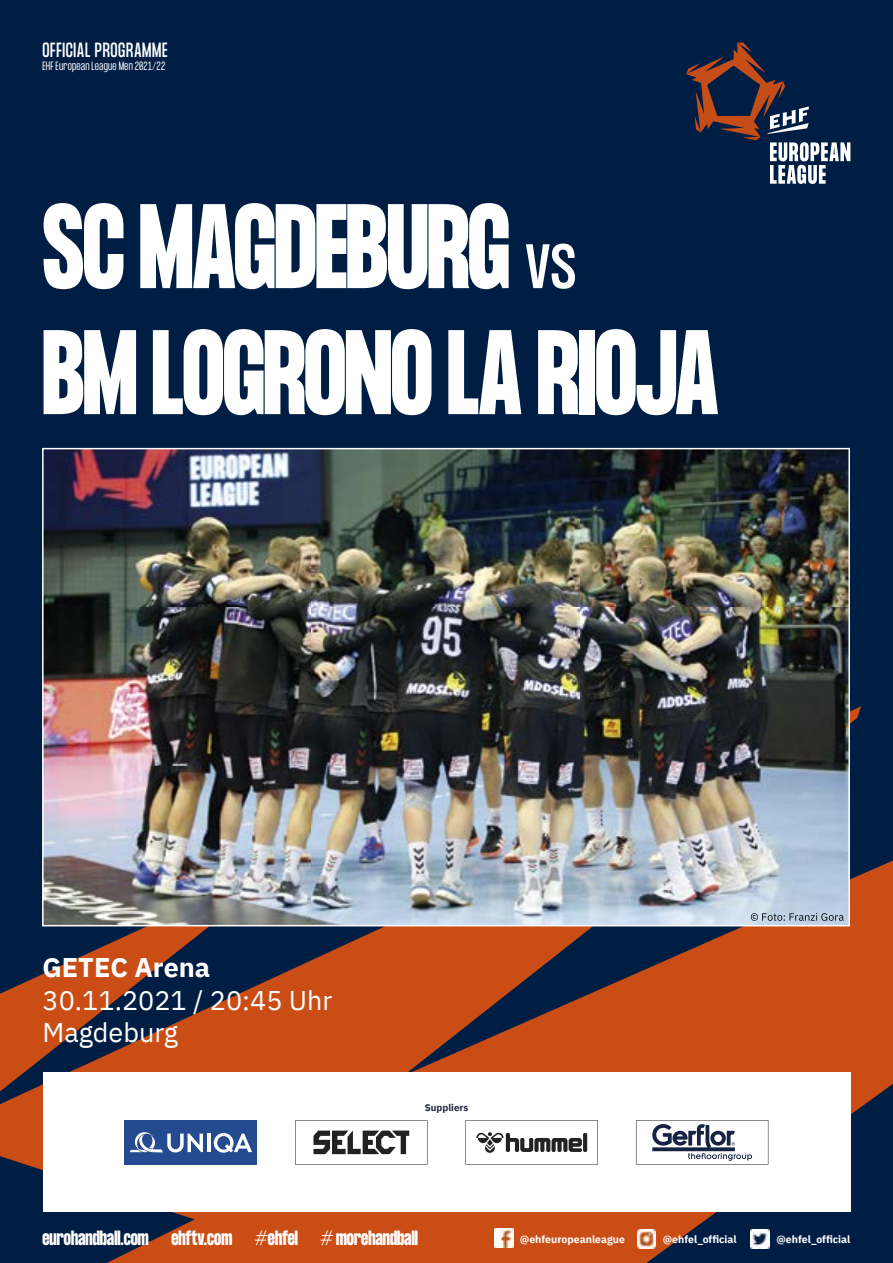
<style>
.page{position:relative;width:893px;height:1263px;background:#001e43}
.page>*{position:absolute;margin:0;border:0;box-sizing:border-box;transform-origin:0 0}
.t1{font:700 105px/126px "Formula Condensed";letter-spacing:-.01em;color:#fff}
.t2{font:27px/32.4px "IBM Plex Sans";color:#fff}
.t3{font:700 27px "IBM Plex Sans";color:#fff}
.t4{font:700 18px "Formula Condensed";color:#fff}
.t5{font:18px "Formula Condensed";letter-spacing:.035em;color:#fff}
.t6{font:700 10.5px "IBM Plex Sans";color:#fff}
.t7{font:300 10.5px "Formula Condensed";letter-spacing:.02em;color:#fff}
.t8{font:700 9.75px "IBM Plex Sans";color:#222841}
.s1{font-weight:400;font-size:67.5px}
</style>
<div class="page">
<svg style="left:0;top:706px;width:893px;height:557px;fill:#ca4d15"></svg>
<img style="left:751px;top:1229px;width:19px;height:19px">
<img style="left:495px;top:1229px;width:18px;height:18px">
<img style="left:637px;top:1229px;width:19px;height:19px">
<div style="left:47px;top:1072px;width:799px;height:140px;background:#fff"></div>
<div style="left:125px;top:1120px;width:132px;height:45px;background:#244b8f"></div>
<svg style="left:130px;top:1132px;width:73px;height:20px"></svg>
<hr style="left:207px;top:1133px;width:4px;height:19px;background:#fff">
<svg style="left:214px;top:1133px;width:38px;height:20px"></svg>
<svg style="left:295px;top:1120px;width:132px;height:45px"></svg>
<svg style="left:465px;top:1120px;width:133px;height:45px"></svg>
<svg style="left:636px;top:1120px;width:132px;height:45px"></svg>
<img style="left:42px;top:448px;width:808px;height:478px">
<img style="left:751px;top:913px;width:93px;height:8px">
<svg style="left:686px;top:43px;width:164px;height:141px"></svg>
<h3 class="t5" style="left:43px;top:39px;width:127px">OFFICIAL PROGRAMME</h3>
<p class="t7" style="left:43px;top:59px;width:124px">EHF European League Men 2021/22</p>
<h1 class="t1" style="left:43px;top:189px;width:678px">SC MAGDEBURG <span class="s1">vs<br></span>BM LOGRONO LA RIOJA</h1>
<h2 class="t3" style="left:43px;top:946px;width:169px">GETEC Arena</h2>
<h2 class="t2" style="left:43px;top:982px;width:291px">30.11.2021 / 20:45 Uhr<br>Magdeburg</h2>
<p class="t8" style="left:425px;top:1100px;width:45px">Suppliers</p>
<h3 class="t4" style="left:43px;top:1227px;width:108px">eurohandball.com</h3>
<h3 class="t4" style="left:171px;top:1227px;width:62px">ehftv.com</h3>
<h3 class="t4" style="left:255px;top:1227px;width:45px">#ehfel</h3>
<h3 class="t4" style="left:321px;top:1227px;width:99px"># morehandball</h3>
<p class="t6" style="left:520px;top:1230px;width:107px">@ehfeuropeanleague</p>
<p class="t6" style="left:663px;top:1231px;width:76px">@ehfel_official</p>
<p class="t6" style="left:776px;top:1231px;width:76px">@ehfel_official</p>
</div>
